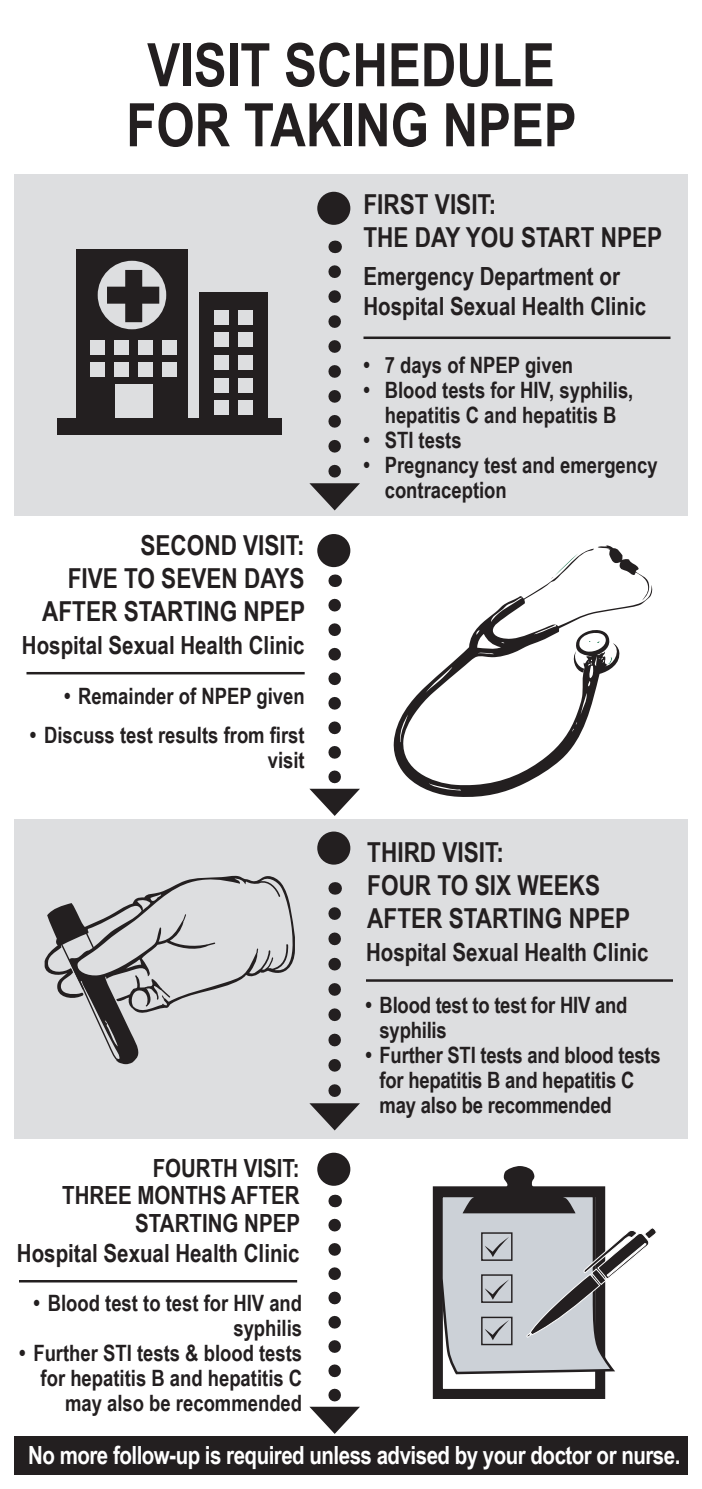
<style>
.page{position:relative;width:702px;height:1489px;background:#fff}
.page>*{position:absolute;margin:0;border:0;box-sizing:border-box;transform-origin:0 0}
.t1{font:700 60px/60px "Arial Narrow";color:#231f20;text-align:center}
.t2{font:700 27.5px/33px "Arial Narrow";color:#231f20}
.t3{font:700 25px/27.5px "Arial Narrow";color:#231f20;text-align:right}
.t4{font:700 25px "Arial Narrow";letter-spacing:-.02em;color:#fff}
.t5{font:700 22.5px/25px "Arial Narrow";color:#231f20}
</style>
<div class="page">
<div style="left:14px;top:174px;width:673px;height:341px;background:#dddee0"></div>
<div style="left:14px;top:818px;width:673px;height:320px;background:#dddee0"></div>
<div style="left:317px;top:192px;width:33px;height:33px;background:#231f20;border-radius:50%"></div>
<div style="left:317px;top:831px;width:33px;height:33px;background:#231f20;border-radius:50%"></div>
<div style="left:317px;top:534px;width:33px;height:33px;background:#231f20;border-radius:50%"></div>
<div style="left:317px;top:1152px;width:33px;height:33px;background:#231f20;border-radius:50%"></div>
<svg style="left:334px;top:240px;width:1px;height:13px"></svg>
<svg style="left:309px;top:271px;width:51px;height:239px"></svg>
<svg style="left:334px;top:574px;width:1px;height:13px"></svg>
<svg style="left:309px;top:605px;width:51px;height:211px"></svg>
<svg style="left:334px;top:1194px;width:1px;height:13px"></svg>
<svg style="left:309px;top:1224px;width:51px;height:209px"></svg>
<svg style="left:334px;top:882px;width:1px;height:12px"></svg>
<svg style="left:309px;top:913px;width:51px;height:217px"></svg>
<hr style="left:363px;top:336px;width:307px;height:3px;background:#231f20">
<hr style="left:366px;top:979px;width:307px;height:2px;background:#231f20">
<hr style="left:26px;top:672px;width:278px;height:2px;background:#231f20">
<hr style="left:19px;top:1279px;width:278px;height:3px;background:#231f20">
<div style="left:77px;top:249px;width:111px;height:178px;background:#231f20"></div>
<div style="left:199px;top:292px;width:69px;height:133px;background:#231f20"></div>
<div style="left:57px;top:418px;width:225px;height:16px;background:#231f20"></div>
<div style="left:98px;top:261px;width:68px;height:68px;background:#dddee0;border-radius:50%"></div>
<div style="left:125px;top:270px;width:17px;height:52px;background:#231f20"></div>
<div style="left:107px;top:287px;width:52px;height:17px;background:#231f20"></div>
<div style="left:214px;top:310px;width:14px;height:14px;background:#dddee0"></div>
<div style="left:214px;top:332px;width:14px;height:14px;background:#dddee0"></div>
<div style="left:214px;top:355px;width:14px;height:14px;background:#dddee0"></div>
<div style="left:214px;top:378px;width:14px;height:14px;background:#dddee0"></div>
<div style="left:214px;top:400px;width:14px;height:14px;background:#dddee0"></div>
<div style="left:91px;top:341px;width:14px;height:14px;background:#dddee0"></div>
<div style="left:91px;top:362px;width:14px;height:14px;background:#dddee0"></div>
<div style="left:138px;top:341px;width:14px;height:14px;background:#dddee0"></div>
<div style="left:138px;top:362px;width:14px;height:14px;background:#dddee0"></div>
<div style="left:238px;top:310px;width:14px;height:14px;background:#dddee0"></div>
<div style="left:238px;top:332px;width:14px;height:14px;background:#dddee0"></div>
<div style="left:238px;top:355px;width:14px;height:14px;background:#dddee0"></div>
<div style="left:238px;top:378px;width:14px;height:14px;background:#dddee0"></div>
<div style="left:238px;top:400px;width:14px;height:14px;background:#dddee0"></div>
<div style="left:115px;top:341px;width:14px;height:14px;background:#dddee0"></div>
<div style="left:115px;top:362px;width:14px;height:14px;background:#dddee0"></div>
<div style="left:115px;top:385px;width:38px;height:33px;background:#dddee0"></div>
<div style="left:162px;top:341px;width:14px;height:14px;background:#dddee0"></div>
<div style="left:162px;top:362px;width:14px;height:14px;background:#dddee0"></div>
<svg style="left:597px;top:545px;width:16px;height:3px"></svg>
<svg style="left:393px;top:548px;width:259px;height:249px"></svg>
<svg style="left:551px;top:553px;width:27px;height:26px"></svg>
<svg style="left:595px;top:657px;width:18px;height:8px"></svg>
<svg style="left:560px;top:739px;width:6px;height:6px"></svg>
<svg style="left:45px;top:875px;width:250px;height:189px"></svg>
<svg style="left:255px;top:818px;width:32px;height:153px"></svg>
<svg style="left:181px;top:913px;width:6px;height:10px"></svg>
<svg style="left:205px;top:941px;width:11px;height:5px"></svg>
<svg style="left:140px;top:907px;width:4px;height:5px"></svg>
<svg style="left:60px;top:926px;width:111px;height:135px"></svg>
<div style="left:14px;top:1436px;width:673px;height:38px;background:#231f20"></div>
<div style="left:433px;top:1186px;width:172px;height:212px;border:10px solid #231f20"></div>
<svg style="left:439px;top:1166px;width:217px;height:209px"></svg>
<h1 class="t1" style="left:126px;top:32px;width:452px">VISIT SCHEDULE<br>FOR TAKING NPEP</h1>
<p class="t2" style="left:363px;top:187px;width:300px">FIRST VISIT:<br>THE DAY YOU START NPEP</p>
<p class="t3" style="left:363px;top:259px;width:284px;line-height:30px;text-align:left">Emergency Department or<br>Hospital Sexual Health Clinic</p>
<p class="t2" style="left:42px;top:527px;width:264px;text-align:right">SECOND VISIT:<br>FIVE TO SEVEN DAYS<br>AFTER STARTING NPEP</p>
<p class="t3" style="left:22px;top:630px;width:284px">Hospital Sexual Health Clinic</p>
<p class="t5" style="left:64px;top:682px;width:242px">• Remainder of NPEP given</p>
<p class="t5" style="left:30px;top:721px;width:276px;text-align:right">• Discuss test results from first visit</p>
<p class="t3" style="left:62px;top:1152px;width:239px">FOURTH VISIT:<br>THREE MONTHS AFTER<br>STARTING NPEP</p>
<p class="t3" style="left:17px;top:1237px;width:284px">Hospital Sexual Health Clinic</p>
<p class="t5" style="left:363px;top:351px;width:211px">• 7 days of NPEP given</p>
<p class="t5" style="left:363px;top:376px;width:271px;text-align:center">• Blood tests for HIV, syphilis, hepatitis C and hepatitis B</p>
<p class="t5" style="left:363px;top:426px;width:100px">• STI tests</p>
<p class="t5" style="left:385px;top:451px;width:274px;text-indent:-21px">• Pregnancy test and emergency contraception</p>
<p class="t2" style="left:367px;top:834px;width:264px">THIRD VISIT:<br>FOUR TO SIX WEEKS<br>AFTER STARTING NPEP</p>
<p class="t3" style="left:366px;top:937px;width:284px">Hospital Sexual Health Clinic</p>
<p class="t5" style="left:379px;top:991px;width:249px;text-indent:-14px">• Blood test to test for HIV and syphilis</p>
<p class="t5" style="left:379px;top:1041px;width:282px;text-indent:-14px">• Further STI tests and blood tests for hepatitis B and hepatitis C may also be recommended</p>
<p class="t5" style="left:34px;top:1289px;width:270px;text-align:right">• Blood test to test for HIV and syphilis</p>
<p class="t5" style="left:19px;top:1339px;width:284px;text-align:right">• Further STI tests &amp; blood tests for hepatitis B and hepatitis C may also be recommended</p>
<p class="t4" style="left:28px;top:1435px;width:653px">No more follow-up is required unless advised by your doctor or nurse.</p>
</div>
